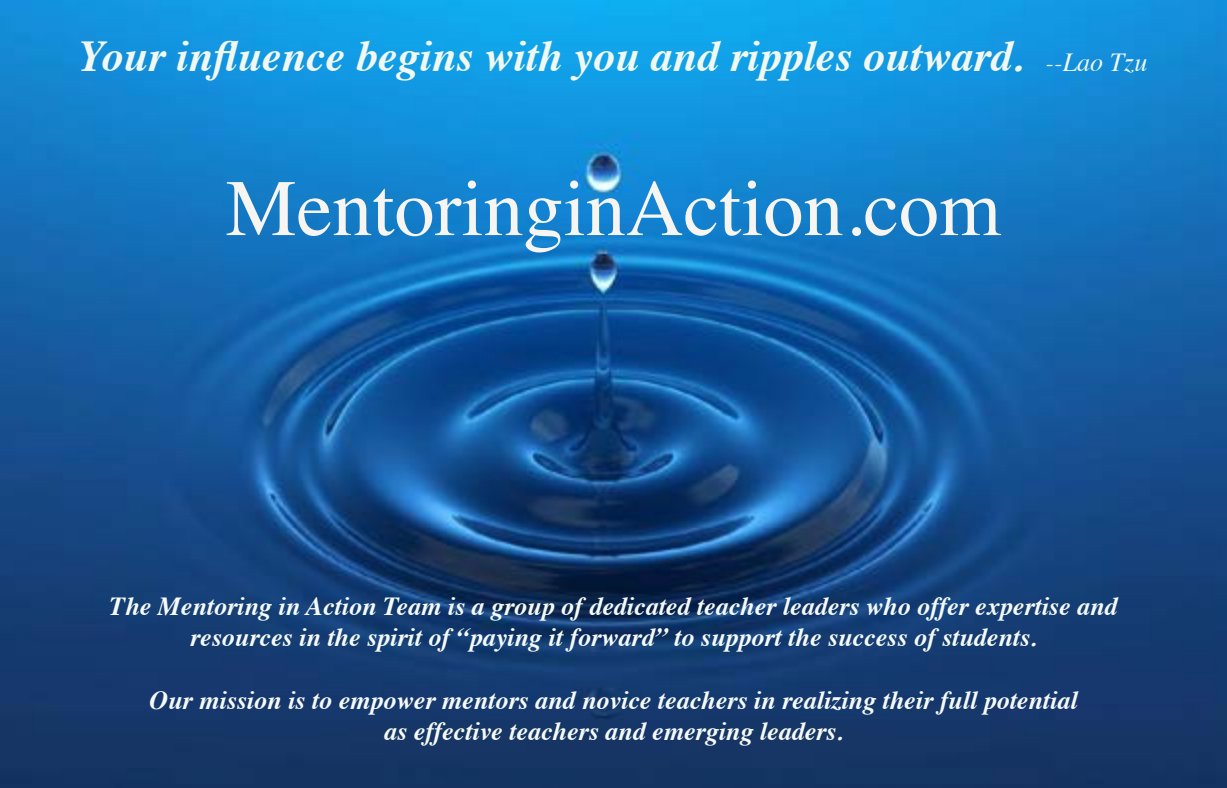
<style>
.page{position:relative;width:1227px;height:788px;background:#fff}
.page>*{position:absolute;margin:0;border:0;box-sizing:border-box;transform-origin:0 0}
.t1{font:80px "Times";color:#f7f5f2}
.t2{font:italic 700 44px "Times";color:#f0f8f1}
.t3{font:italic 700 26px/31.2px "Times";color:#f5faf6;text-align:center}
.s1{font-weight:400;font-size:26px}
</style>
<div class="page">
<img style="left:0;top:0;width:1227px;height:788px">
<h2 class="t2" style="left:80px;top:15px;width:1069px">Your influence begins with you and ripples outward. <span class="s1">--Lao Tzu</span></h2>
<h1 class="t1" style="left:226px;top:133px;width:777px">MentoringinAction.com</h1>
<p class="t3" style="left:109px;top:588px;width:1010px">The Mentoring in Action Team is a group of dedicated teacher leaders who offer expertise and resources in the spirit of “paying it forward” to support the success of students.</p>
<p class="t3" style="left:149px;top:682px;width:930px">Our mission is to empower mentors and novice teachers in realizing their full potential as effective teachers and emerging leaders.</p>
</div>
